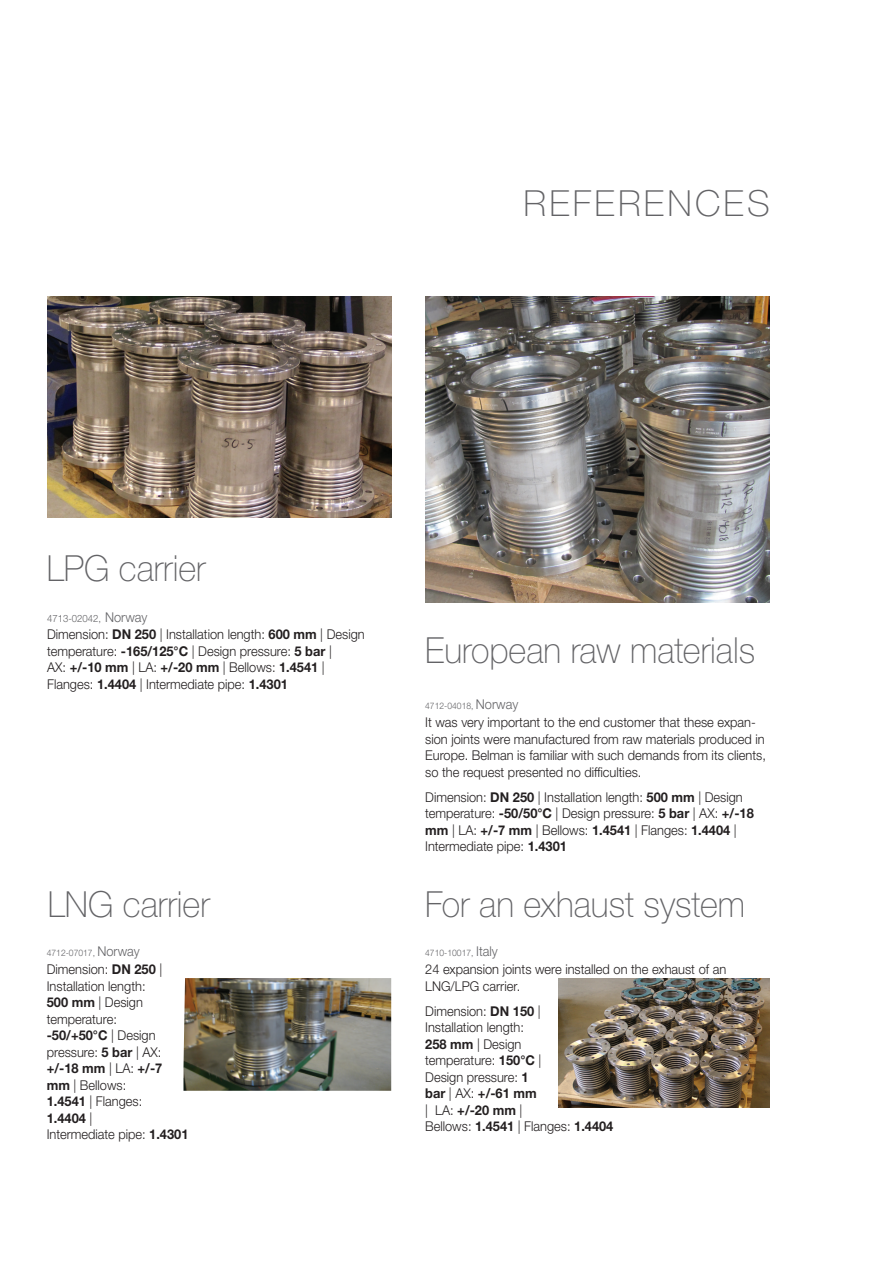
<style>
.page{position:relative;width:893px;height:1263px;background:#fff}
.page>*{position:absolute;margin:0;border:0;box-sizing:border-box;transform-origin:0 0}
.t1{font:100 36px "Helvetica Neue LTW1 G";color:#636366;scale:.95 1}
.t2{font:100 36px "Helvetica Neue LTW1 G";letter-spacing:.09em;color:#636366}
.t3{font:300 13.5px/16.5px "Helvetica Neue LTW1 G";color:#231f20;scale:.95 1}
.t4{font:300 10.05px "Helvetica Neue LTW1 G";color:#636366;scale:.95 1}
.t5{font:300 9px "Helvetica Neue LTW1 G";color:#636366;scale:.95 1}
.s1{font-size:13.5px}
.s2{font-weight:700}
</style>
<div class="page">
<img style="left:47px;top:297px;width:344px;height:221px">
<img style="left:425px;top:297px;width:345px;height:306px">
<img style="left:559px;top:978px;width:211px;height:130px">
<img style="left:183px;top:978px;width:208px;height:113px">
<h1 class="t2" style="left:524px;top:182px;width:248px">REFERENCES</h1>
<h1 class="t1" style="left:47px;top:547px;width:169px">LPG carrier</h1>
<p class="t4" style="left:47px;top:612px;width:107px">4713-02042, <span class="s1">Norway</span></p>
<p class="t3" style="left:47px;top:626px;width:336px">Dimension: <span class="s2">DN 250</span> | Installation length: <span class="s2">600 mm</span> | Design temperature: <span class="s2">-165/125°C</span> | Design pressure: <span class="s2">5 bar</span> |<br>AX: <span class="s2">+/-10 mm</span> | LA: <span class="s2">+/-20 mm</span> | Bellows: <span class="s2">1.4541</span> | Flanges: <span class="s2">1.4404</span> | Intermediate pipe: <span class="s2">1.4301</span></p>
<h1 class="t1" style="left:425px;top:628px;width:349px">European raw materials</h1>
<p class="t5" style="left:425px;top:700px;width:100px">4712-04018, <span class="s1">Norway</span></p>
<p class="t3" style="left:425px;top:714px;width:360px">It was very important to the end customer that these expan&shy;sion joints were manufactured from raw materials produced in Europe. Belman is familiar with such demands from its clients, so the request presented no difficulties.</p>
<p class="t3" style="left:425px;top:789px;width:347px">Dimension: <span class="s2">DN 250</span> | Installation length: <span class="s2">500 mm</span> | Design temperature: <span class="s2">-50/50°C</span> | Design pressure: <span class="s2">5 bar</span> | AX: <span class="s2">+/-18 mm</span> | LA: <span class="s2">+/-7 mm</span> | Bellows: <span class="s2">1.4541</span> | Flanges: <span class="s2">1.4404</span> | Intermediate pipe: <span class="s2">1.4301</span></p>
<h1 class="t1" style="left:48px;top:882px;width:172px">LNG carrier</h1>
<h1 class="t1" style="left:425px;top:882px;width:338px">For an exhaust system</h1>
<p class="t5" style="left:47px;top:947px;width:100px">4712-07017, <span class="s1">Norway</span></p>
<p class="t3" style="left:47px;top:961px;width:151px">Dimension: <span class="s2">DN 250</span> |<br>Installation length:<br><span class="s2">500 mm</span> | Design temperature:<br><span class="s2">-50/+50°C</span> | Design pressure: <span class="s2">5 bar</span> | AX: <span class="s2">+/-18 mm</span> | LA: <span class="s2">+/-7 mm</span> | Bellows:<br><span class="s2">1.4541</span> | Flanges:<br><span class="s2">1.4404</span> |<br>Intermediate pipe: <span class="s2">1.4301</span></p>
<p class="t5" style="left:425px;top:947px;width:78px">4710-10017, <span class="s1">Italy</span></p>
<p class="t3" style="left:425px;top:961px;width:318px">24 expansion joints were installed on the exhaust of an<br>LNG/LPG carrier.</p>
<p class="t3" style="left:425px;top:1003px;width:200px">Dimension: <span class="s2">DN 150</span> |<br>Installation length:<br><span class="s2">258 mm</span> | Design<br>temperature: <span class="s2">150°C</span> |<br>Design pressure: <span class="s2">1<br>bar</span> | AX: <span class="s2">+/-61 mm<br></span>| LA: <span class="s2">+/-20 mm</span> |<br>Bellows: <span class="s2">1.4541</span> | Flanges: <span class="s2">1.4404</span></p>
</div>
